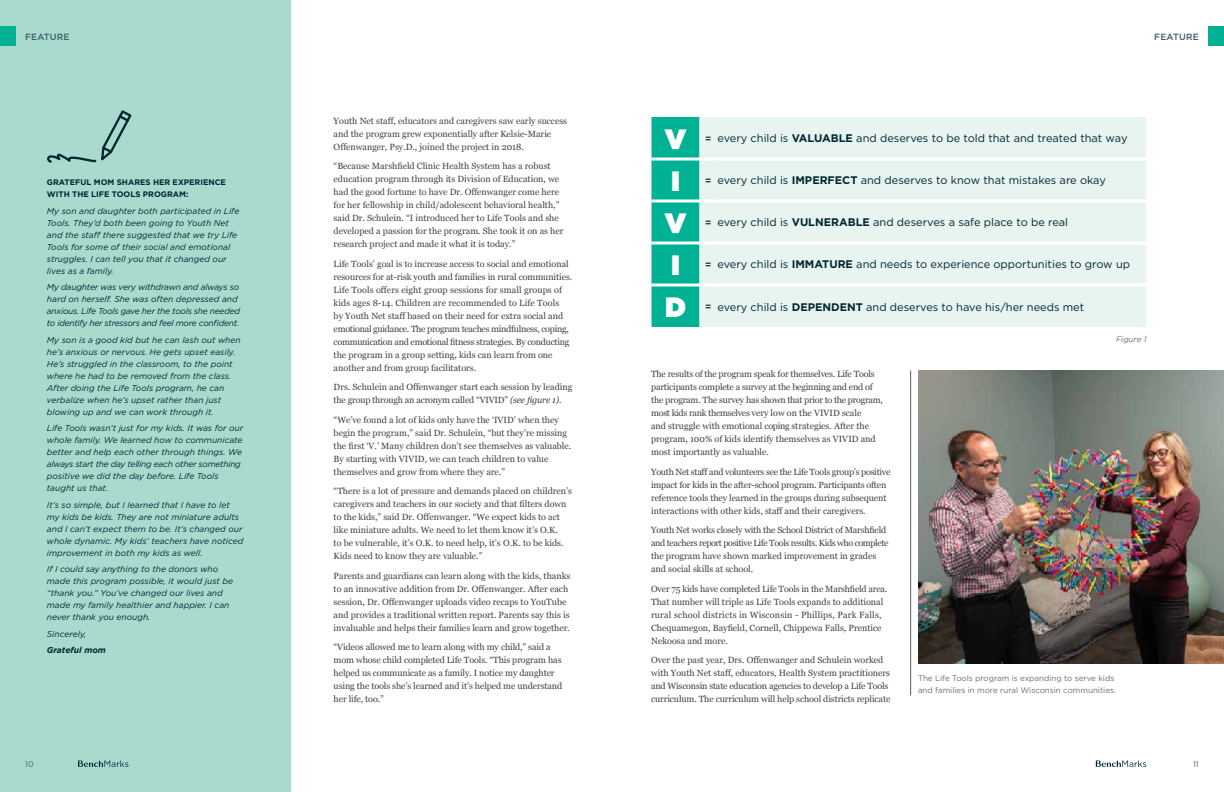
<style>
.page{position:relative;width:1224px;height:792px;background:#fff}
.page>*{position:absolute;margin:0;border:0;box-sizing:border-box;transform-origin:0 0}
.t1{font:900 28px "Gotham";color:#fff}
.t2{font:11px "Gotham";color:#002732}
.t3{font:9px/13px "Georgia";color:#414042}
.t4{font:9px/13px "Georgia";letter-spacing:-.02em;color:#414042}
.t5{font:500 9px "Gotham";letter-spacing:.02em;color:#3d5965}
.t6{font:italic 8.5px/12px "Gotham";color:#002732}
.t7{font:italic 8.5px/12px "Gotham";letter-spacing:-.03em;color:#002732}
.t8{font:italic 700 8.5px "Gotham";color:#002732}
.t9{font:8px/12px "Gotham";color:#6d6e71}
.t10{font:700 8px/12px "Gotham";color:#002732}
.t11{font:italic 8px "Gotham";color:#6d6e71}
.t12{font:8px "Gotham";color:#58595b}
.s1{font-style:italic}
.s2{font-weight:500;font-size:10px}
.s3{font-weight:700}
</style>
<div class="page">
<div style="left:0;top:0;width:291px;height:792px;background:#a8dbce"></div>
<svg style="left:78px;top:760px;width:50px;height:7px"></svg>
<svg style="left:1096px;top:760px;width:50px;height:7px"></svg>
<div style="left:0;top:26px;width:15px;height:20px;background:#00b194"></div>
<div style="left:1209px;top:26px;width:15px;height:20px;background:#00b194"></div>
<hr style="left:910px;top:370px;width:1px;height:326px;background:#58595b">
<img style="left:918px;top:370px;width:306px;height:293px">
<svg style="left:47px;top:110px;width:85px;height:53px"></svg>
<div style="left:718px;top:117px;width:428px;height:210px;background:#e7f4f0"></div>
<hr style="left:718px;top:158px;width:428px;height:2px;background:#fff">
<hr style="left:718px;top:200px;width:428px;height:2px;background:#fff">
<hr style="left:718px;top:242px;width:428px;height:2px;background:#fff">
<svg style="left:652px;top:117px;width:66px;height:210px;background:#49c6b1"></svg>
<hr style="left:718px;top:284px;width:428px;height:2px;background:#fff">
<p class="t5" style="left:25px;top:31px;width:46px">FEATURE</p>
<p class="t5" style="left:1154px;top:31px;width:46px">FEATURE</p>
<p class="t10" style="left:47px;top:176px;width:181px">GRATEFUL MOM SHARES HER EXPERIENCE<br>WITH THE LIFE TOOLS PROGRAM:</p>
<p class="t6" style="left:47px;top:205px;width:194px">My son and daughter both participated in Life Tools. They’d both been going to Youth Net and the staff there suggested that we try Life Tools for some of their social and emotional struggles. I can tell you that it changed our lives as a family.</p>
<p class="t7" style="left:47px;top:281px;width:195px">My daughter was very withdrawn and always so hard on herself. She was often depressed and anxious. Life Tools gave her the tools she needed to identify her stressors and feel more confident.</p>
<p class="t6" style="left:47px;top:334px;width:195px">My son is a good kid but he can lash out when he’s anxious or nervous. He gets upset easily.<br>He’s struggled in the classroom, to the point where he had to be removed from the class.<br>After doing the Life Tools program, he can verbalize when he’s upset rather than just blowing up and we can work through it.</p>
<p class="t6" style="left:47px;top:422px;width:198px">Life Tools wasn’t just for my kids. It was for our whole family. We learned how to communicate better and help each other through things. We always start the day telling each other something positive we did the day before. Life Tools taught us that.</p>
<p class="t6" style="left:47px;top:499px;width:198px">It’s so simple, but I learned that I have to let my kids be kids. They are not miniature adults and I can’t expect them to be. It’s changed our whole dynamic. My kids’ teachers have noticed improvement in both my kids as well.</p>
<p class="t6" style="left:47px;top:563px;width:188px">If I could say anything to the donors who made this program possible, it would just be “thank you.” You’ve changed our lives and made my family healthier and happier. I can never thank you enough.</p>
<p class="t6" style="left:47px;top:628px;width:41px">Sincerely,</p>
<p class="t8" style="left:47px;top:645px;width:61px">Grateful mom</p>
<p class="t3" style="left:334px;top:114px;width:235px">Youth Net staff, educators and caregivers saw early success and the program grew exponentially after Kelsie-Marie<br>Offenwanger, Psy.D., joined the project in 2018.</p>
<p class="t3" style="left:334px;top:159px;width:231px">“Because Marshfield Clinic Health System has a robust education program through its Division of Education, we had the good fortune to have Dr. Offenwanger come here for her fellowship in child/adolescent behavioral health,” said Dr. Schulein. “I introduced her to Life Tools and she developed a passion for the program. She took it on as her research project and made it what it is today.”</p>
<p class="t3" style="left:334px;top:257px;width:240px">Life Tools’ goal is to increase access to social and emotional resources for at-risk youth and families in rural communities.<br>Life Tools offers eight group sessions for small groups of kids ages 8-14. Children are recommended to Life Tools<br>by Youth Net staff based on their need for extra social and emotional guidance. The program teaches mindfulness, coping, communication and emotional fitness strategies. By conducting the program in a group setting, kids can learn from one another and from group facilitators.</p>
<p class="t3" style="left:334px;top:380px;width:240px">Drs. Schulein and Offenwanger start each session by leading the group through an acronym called “VIVID” <span class="s1">(see figure 1).</span></p>
<p class="t3" style="left:334px;top:413px;width:239px">“We’ve found a lot of kids only have the ‘IVID’ when they begin the program,” said Dr. Schulein, “but they’re missing the first ‘V.’ Many children don’t see themselves as valuable.<br>By starting with VIVID, we can teach children to value themselves and grow from where they are.”</p>
<p class="t3" style="left:334px;top:484px;width:240px">“There is a lot of pressure and demands placed on children’s caregivers and teachers in our society and that filters down to the kids,” said Dr. Offenwanger. “We expect kids to act like miniature adults. We need to let them know it’s O.K.<br>to be vulnerable, it’s O.K. to need help, it’s O.K. to be kids.<br>Kids need to know they are valuable.”</p>
<p class="t3" style="left:334px;top:569px;width:238px">Parents and guardians can learn along with the kids, thanks to an innovative addition from Dr. Offenwanger. After each session, Dr. Offenwanger uploads video recaps to YouTube and provides a traditional written report. Parents say this is invaluable and helps their families learn and grow together.</p>
<p class="t3" style="left:334px;top:640px;width:230px">“Videos allowed me to learn along with my child,” said a mom whose child completed Life Tools. “This program has helped us communicate as a family. I notice my daughter using the tools she’s learned and it’s helped me understand her life, too.”</p>
<h1 class="t1" style="left:665px;top:119px;width:23px">V</h1>
<p class="t2" style="left:705px;top:131px;width:424px"><span class="s2">=</span> every child is <span class="s3">VALUABLE</span> and deserves to be told that and treated that way</p>
<h1 class="t1" style="left:671px;top:161px;width:10px">I</h1>
<p class="t2" style="left:705px;top:173px;width:402px"><span class="s2">=</span> every child is <span class="s3">IMPERFECT</span> and deserves to know that mistakes are okay</p>
<h1 class="t1" style="left:665px;top:203px;width:23px">V</h1>
<p class="t2" style="left:705px;top:215px;width:364px"><span class="s2">=</span> every child is <span class="s3">VULNERABLE</span> and deserves a safe place to be real</p>
<h1 class="t1" style="left:671px;top:245px;width:10px">I</h1>
<p class="t2" style="left:705px;top:257px;width:426px"><span class="s2">=</span> every child is <span class="s3">IMMATURE</span> and needs to experience opportunities to grow up</p>
<h1 class="t1" style="left:665px;top:287px;width:22px">D</h1>
<p class="t2" style="left:705px;top:300px;width:380px"><span class="s2">=</span> every child is <span class="s3">DEPENDENT</span> and deserves to have his/her needs met</p>
<p class="t4" style="left:651px;top:367px;width:233px">The results of the program speak for themselves. Life Tools participants complete a survey at the beginning and end of the program. The survey has shown that prior to the program, most kids rank themselves very low on the VIVID scale<br>and struggle with emotional coping strategies. After the program, 100% of kids identify themselves as VIVID and most importantly as valuable.</p>
<p class="t4" style="left:651px;top:465px;width:241px">Youth Net staff and volunteers see the Life Tools group’s positive impact for kids in the after-school program. Participants often reference tools they learned in the groups during subsequent interactions with other kids, staff and their caregivers.</p>
<p class="t4" style="left:651px;top:523px;width:239px">Youth Net works closely with the School District of Marshfield and teachers report positive Life Tools results. Kids who complete the program have shown marked improvement in grades and social skills at school.</p>
<p class="t3" style="left:651px;top:582px;width:238px">Over 75 kids have completed Life Tools in the Marshfield area.<br>That number will triple as Life Tools expands to additional rural school districts in Wisconsin - Phillips, Park Falls, Chequamegon, Bayfield, Cornell, Chippewa Falls, Prentice Nekoosa and more.</p>
<p class="t3" style="left:651px;top:653px;width:241px">Over the past year, Drs. Offenwanger and Schulein worked with Youth Net staff, educators, Health System practitioners and Wisconsin state education agencies to develop a Life Tools curriculum. The curriculum will help school districts replicate</p>
<p class="t11" style="left:1116px;top:334px;width:32px">Figure 1</p>
<p class="t9" style="left:918px;top:672px;width:200px">The Life Tools program is expanding to serve kids and families in more rural Wisconsin communities.</p>
<p class="t12" style="left:25px;top:759px;width:10px">10</p>
<p class="t12" style="left:1193px;top:759px;width:7px">11</p>
</div>
